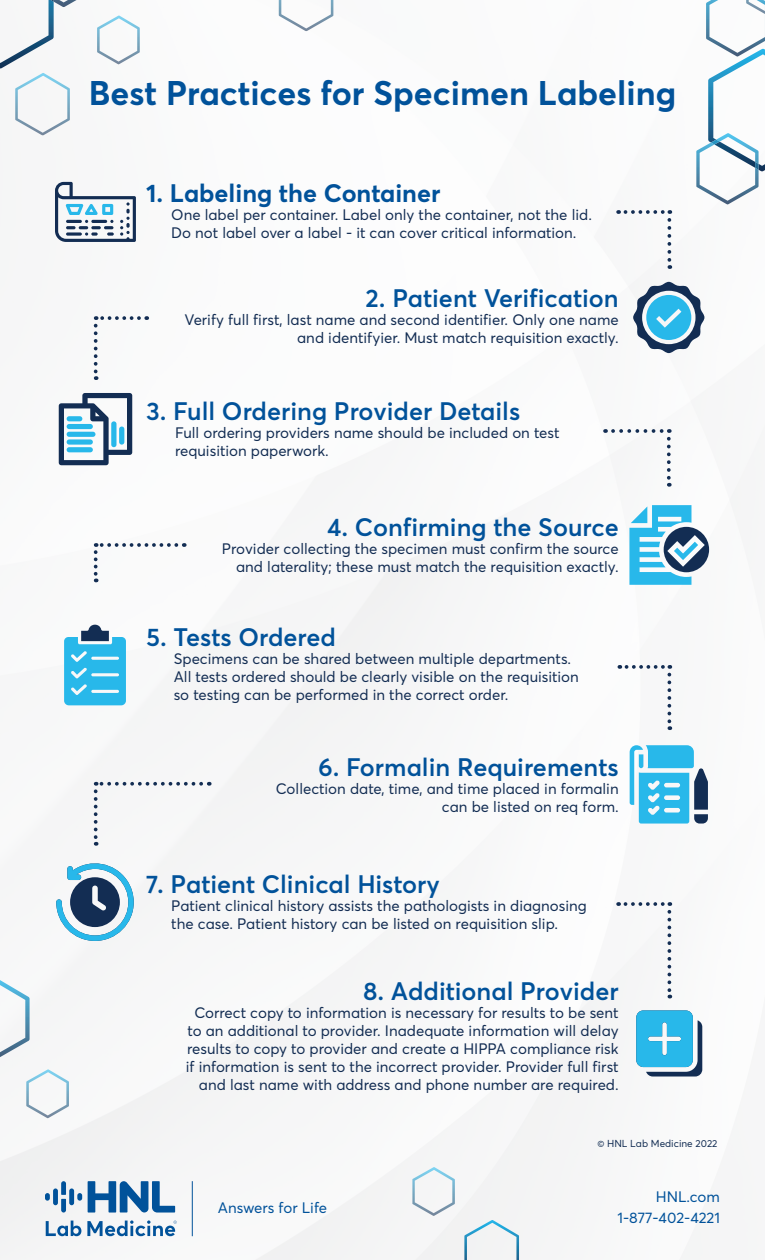
<style>
.page{position:relative;width:765px;height:1260px;background:#fff}
.page>*{position:absolute;margin:0;border:0;box-sizing:border-box;transform-origin:0 0}
.t1{font:700 33.75px "Averta";color:#01529a}
.t2{font:600 25px "Averta";color:#01529a}
.t3{font:700 25px "Averta";color:#01529a}
.t4{font:15px/18px "Averta";color:#132d53}
.t5{font:15px "Averta";color:#01529a}
.t6{font:10px "Averta";color:#132d53}
</style>
<div class="page">
<img style="left:0;top:0;width:741px;height:1260px">
<svg style="left:88px;top:1181px;width:87px;height:32px"></svg>
<div style="left:53px;top:1188px;width:5px;height:17px;background:#01529a;border-radius:2px"></div>
<div style="left:45px;top:1193px;width:5px;height:8px;background:#01529a;border-radius:2px"></div>
<div style="left:69px;top:1188px;width:5px;height:17px;background:#01529a;border-radius:2px"></div>
<div style="left:77px;top:1193px;width:5px;height:8px;background:#01529a;border-radius:2px"></div>
<svg style="left:61px;top:1181px;width:5px;height:32px"></svg>
<svg style="left:46px;top:1221px;width:35px;height:15px"></svg>
<svg style="left:87px;top:1220px;width:90px;height:16px"></svg>
<hr style="left:192px;top:1181px;width:1px;height:55px;background:#01529a">
<svg style="left:0;top:0;width:77px;height:135px"></svg>
<svg style="left:97px;top:16px;width:43px;height:48px"></svg>
<svg style="left:279px;top:0;width:54px;height:31px"></svg>
<svg style="left:0;top:980px;width:30px;height:77px"></svg>
<svg style="left:26px;top:1069px;width:43px;height:49px"></svg>
<svg style="left:696px;top:0;width:69px;height:204px"></svg>
<img style="left:711px;top:140px;width:48px;height:30px">
<svg style="left:412px;top:1167px;width:43px;height:49px"></svg>
<svg style="left:464px;top:1220px;width:55px;height:40px"></svg>
<svg style="left:55px;top:182px;width:81px;height:60px"></svg>
<svg style="left:633px;top:282px;width:71px;height:71px"></svg>
<svg style="left:59px;top:393px;width:73px;height:72px"></svg>
<div style="left:67px;top:416px;width:15px;height:5px;background:#28b8ea;border-radius:3px"></div>
<div style="left:67px;top:424px;width:26px;height:5px;background:#28b8ea;border-radius:3px"></div>
<div style="left:67px;top:432px;width:29px;height:5px;background:#28b8ea;border-radius:3px"></div>
<div style="left:67px;top:439px;width:26px;height:6px;background:#28b8ea;border-radius:3px"></div>
<div style="left:67px;top:447px;width:26px;height:5px;background:#28b8ea;border-radius:3px"></div>
<div style="left:111px;top:421px;width:6px;height:26px;background:#28b8ea;border-radius:3px"></div>
<div style="left:119px;top:427px;width:5px;height:18px;background:#28b8ea;border-radius:3px"></div>
<svg style="left:629px;top:505px;width:80px;height:80px"></svg>
<svg style="left:64px;top:625px;width:62px;height:80px"></svg>
<svg style="left:630px;top:745px;width:78px;height:79px"></svg>
<svg style="left:636px;top:1010px;width:66px;height:67px"></svg>
<svg style="left:56px;top:858px;width:78px;height:83px"></svg>
<svg style="left:625px;top:210px;width:45px;height:4px"></svg>
<svg style="left:668px;top:220px;width:3px;height:49px"></svg>
<svg style="left:625px;top:902px;width:45px;height:4px"></svg>
<svg style="left:668px;top:912px;width:3px;height:86px"></svg>
<svg style="left:613px;top:429px;width:57px;height:4px"></svg>
<svg style="left:667px;top:439px;width:4px;height:48px"></svg>
<svg style="left:627px;top:665px;width:43px;height:4px"></svg>
<svg style="left:668px;top:675px;width:3px;height:55px"></svg>
<svg style="left:96px;top:316px;width:43px;height:4px"></svg>
<svg style="left:94px;top:326px;width:4px;height:54px"></svg>
<div style="left:94px;top:782px;width:107px;height:64px;background:#f6f7f7"></div>
<svg style="left:94px;top:543px;width:82px;height:39px"></svg>
<p class="t1" style="left:89px;top:72px;width:589px">Best Practices for Specimen Labeling</p>
<p class="t3" style="left:146px;top:177px;width:296px">1. Labeling the Container</p>
<p class="t4" style="left:171px;top:205px;width:422px">One label per container. Label only the container, not the lid.<br>Do not label over a label - it can cover critical information.</p>
<p class="t2" style="left:366px;top:282px;width:255px">2. Patient Verification</p>
<p class="t4" style="left:185px;top:310px;width:436px;text-align:right">Verify full first, last name and second identifier. Only one name and identifyier. Must match requisition exactly.</p>
<p class="t2" style="left:146px;top:395px;width:376px">3. Full Ordering Provider Details</p>
<p class="t4" style="left:175px;top:423px;width:386px">Full ordering providers name should be included on test requisition paperwork.</p>
<p class="t2" style="left:327px;top:512px;width:293px">4. Confirming the Source</p>
<p class="t4" style="left:222px;top:540px;width:398px">Provider collecting the specimen must confirm the source</p>
<p class="t4" style="left:236px;top:558px;width:384px">and laterality; these must match the requisition exactly.</p>
<p class="t2" style="left:146px;top:621px;width:191px">5. Tests Ordered</p>
<p class="t4" style="left:174px;top:650px;width:407px">Specimens can be shared between multiple departments.<br>All tests ordered should be clearly visible on the requisition so testing can be performed in the correct order.</p>
<p class="t2" style="left:318px;top:751px;width:302px">6. Formalin Requirements</p>
<p class="t4" style="left:276px;top:779px;width:344px;text-align:right">Collection date, time, and time placed in formalin can be listed on req form.</p>
<p class="t2" style="left:146px;top:868px;width:295px">7. Patient Clinical History</p>
<p class="t4" style="left:171px;top:896px;width:417px">Patient clinical history assists the pathologists in diagnosing the case. Patient history can be listed on requisition slip.</p>
<p class="t2" style="left:363px;top:976px;width:257px">8. Additional Provider</p>
<p class="t4" style="left:186px;top:1004px;width:434px;text-align:right">Correct copy to information is necessary for results to be sent to an additional to provider. Inadequate information will delay results to copy to provider and create a HIPPA compliance risk if information is sent to the incorrect provider. Provider full first and last name with address and phone number are required.</p>
<p class="t5" style="left:218px;top:1198px;width:111px">Answers for Life</p>
<p class="t6" style="left:597px;top:1137px;width:122px">© HNL Lab Medicine 2022</p>
<p class="t5" style="left:656px;top:1187px;width:66px">HNL.com</p>
<p class="t5" style="left:617px;top:1208px;width:104px">1-877-402-4221</p>
</div>
